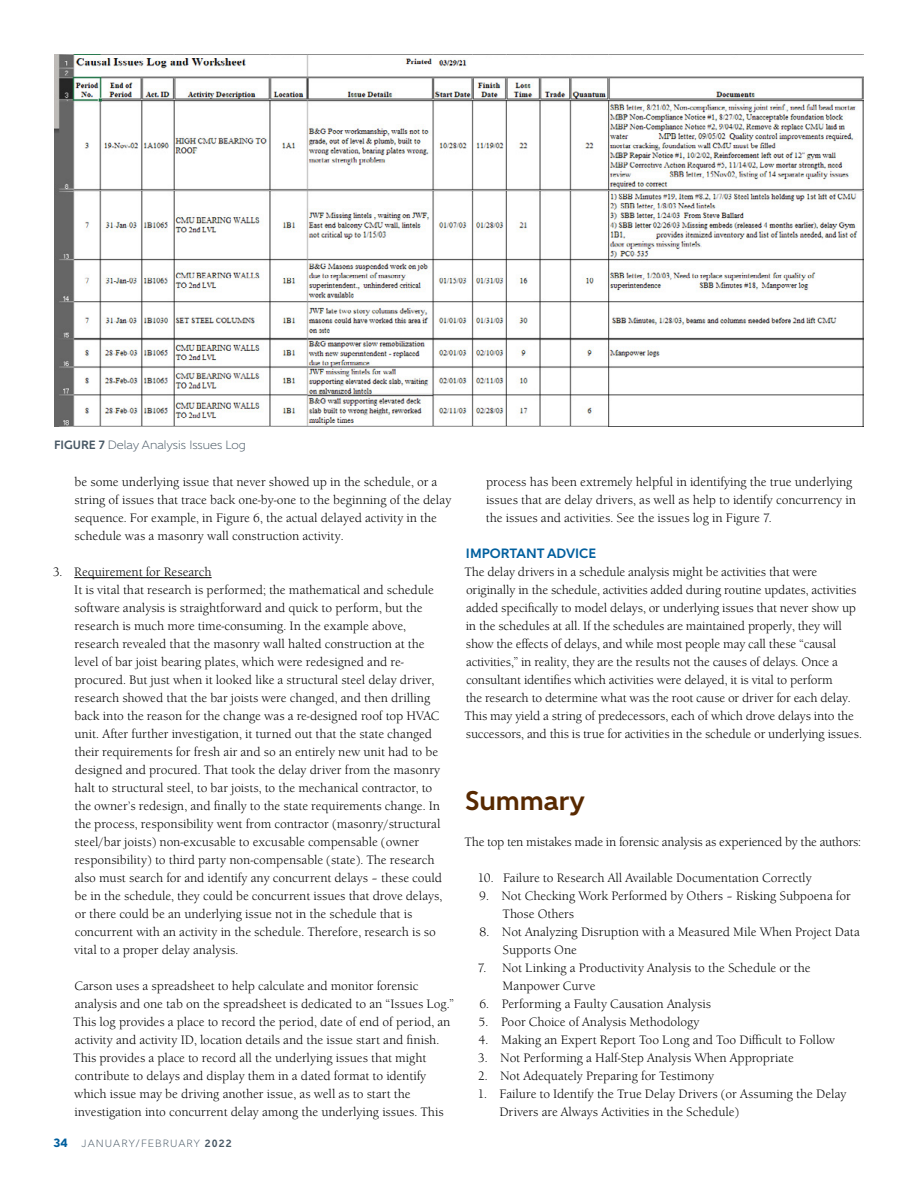
<style>
.page{position:relative;width:918px;height:1188px;background:#fff}
.page>*{position:absolute;margin:0;border:0;box-sizing:border-box;transform-origin:0 0}
.t1{font:700 27px "Gentleman 800";color:#582900}
.t2{font:13.5px/18px "University Oldstyle";letter-spacing:-.005em;color:#000}
.t3{font:700 13.5px "Gentleman 800";color:#005f9e}
.t4{font:300 12px "Gentleman 400";color:#485865}
.t5{font:300 10.5px "Gentleman 400";letter-spacing:.1em;color:#485865}
.s1{font-family:"Gentleman 800";font-weight:700}
.s2{font-family:"Gentleman 900";font-weight:800;font-size:12px;color:#005f9e}
</style>
<div class="page">
<hr style="left:74px;top:577px;width:138px;height:1px;background:#000">
<img style="left:54px;top:54px;width:810px;height:372px">
<p class="t4" style="left:54px;top:438px;width:193px"><span class="s1">FIGURE 7</span> Delay Analysis Issues Log</p>
<p class="t2" style="left:75px;top:473px;width:378px">be some underlying issue that never showed up in the schedule, or a string of issues that trace back one-by-one to the beginning of the delay sequence. For example, in Figure 6, the actual delayed activity in the schedule was a masonry wall construction activity.</p>
<p class="t2" style="left:74px;top:563px;width:370px;text-indent:-21px">3. Requirement for Research<br>It is vital that research is performed; the mathematical and schedule software analysis is straightforward and quick to perform, but the research is much more time-consuming. In the example above, research revealed that the masonry wall halted construction at the level of bar joist bearing plates, which were redesigned and re&shy;procured. But just when it looked like a structural steel delay driver, research showed that the bar joists were changed, and then drilling back into the reason for the change was a re-designed roof top HVAC unit. After further investigation, it turned out that the state changed their requirements for fresh air and so an entirely new unit had to be designed and procured. That took the delay driver from the masonry halt to structural steel, to bar joists, to the mechanical contractor, to the owner’s redesign, and finally to the state requirements change. In the process, responsibility went from contractor (masonry/structural steel/bar joists) non-excusable to excusable compensable (owner responsibility) to third party non-compensable (state). The research also must search for and identify any concurrent delays – these could be in the schedule, they could be concurrent issues that drove delays, or there could be an underlying issue not in the schedule that is concurrent with an activity in the schedule. Therefore, research is so vital to a proper delay analysis.</p>
<p class="t2" style="left:73px;top:977px;width:382px">Carson uses a spreadsheet to help calculate and monitor forensic analysis and one tab on the spreadsheet is dedicated to an “Issues Log.” This log provides a place to record the period, date of end of period, an activity and activity ID, location details and the issue start and finish.<br>This provides a place to record all the underlying issues that might contribute to delays and display them in a dated format to identify which issue may be driving another issue, as well as to start the investigation into concurrent delay among the underlying issues. This</p>
<p class="t5" style="left:53px;top:1137px;width:180px"><span class="s2">34</span> JANUARY/FEBRUARY <span class="s1">2022</span></p>
<p class="t2" style="left:486px;top:473px;width:371px">process has been extremely helpful in identifying the true underlying issues that are delay drivers, as well as help to identify concurrency in the issues and activities. See the issues log in Figure 7.</p>
<p class="t3" style="left:466px;top:545px;width:132px">IMPORTANT ADVICE</p>
<p class="t2" style="left:465px;top:563px;width:399px">The delay drivers in a schedule analysis might be activities that were originally in the schedule, activities added during routine updates, activities added specifically to model delays, or underlying issues that never show up in the schedules at all. If the schedules are maintained properly, they will show the effects of delays, and while most people may call these “causal activities,” in reality, they are the results not the causes of delays. Once a consultant identifies which activities were delayed, it is vital to perform<br>the research to determine what was the root cause or driver for each delay.<br>This may yield a string of predecessors, each of which drove delays into the successors, and this is true for activities in the schedule or underlying issues.</p>
<h1 class="t1" style="left:465px;top:784px;width:121px">Summary</h1>
<p class="t2" style="left:465px;top:833px;width:398px">The top ten mistakes made in forensic analysis as experienced by the authors:</p>
<p class="t2" style="left:478px;top:869px;width:336px">10. Failure to Research All Available Documentation Correctly</p>
<p class="t2" style="left:503px;top:887px;width:350px;text-indent:-23px">9. Not Checking Work Performed by Others – Risking Subpoena for<br>Those Others</p>
<p class="t2" style="left:503px;top:923px;width:359px;text-indent:-23px">8. Not Analyzing Disruption with a Measured Mile When Project Data<br>Supports One</p>
<p class="t2" style="left:503px;top:959px;width:310px;text-indent:-25px">7. Not Linking a Productivity Analysis to the Schedule or the<br>Manpower Curve</p>
<p class="t2" style="left:479px;top:995px;width:233px">6. Performing a Faulty Causation Analysis</p>
<p class="t2" style="left:479px;top:1013px;width:222px">5. Poor Choice of Analysis Methodology</p>
<p class="t2" style="left:479px;top:1031px;width:358px">4. Making an Expert Report Too Long and Too Difficult to Follow</p>
<p class="t2" style="left:478px;top:1049px;width:318px">3. Not Performing a Half-Step Analysis When Appropriate</p>
<p class="t2" style="left:478px;top:1067px;width:238px">2. Not Adequately Preparing for Testimony</p>
<p class="t2" style="left:499px;top:1085px;width:349px;text-indent:-22px">1. Failure to Identify the True Delay Drivers (or Assuming the Delay<br>Drivers are Always Activities in the Schedule)</p>
</div>
